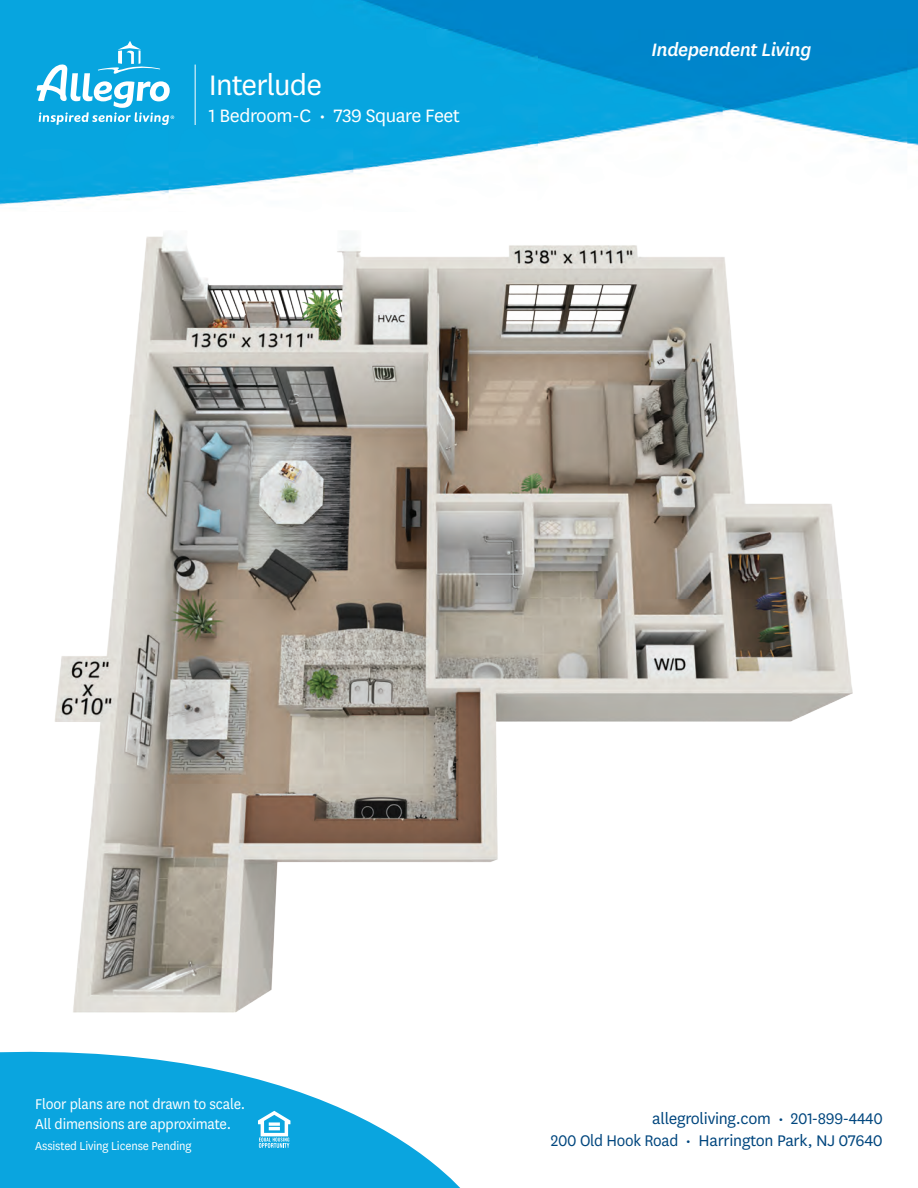
<style>
.page{position:relative;width:918px;height:1188px;background:#fff}
.page>*{position:absolute;margin:0;border:0;box-sizing:border-box;transform-origin:0 0}
.t1{font:33px "National";letter-spacing:-.025em;color:#fff}
.t2{font:21px "National";letter-spacing:-.02em;color:#fff}
.t3{font:italic 500 21px "National";letter-spacing:-.02em;color:#fff}
.t4{font:18px/22.5px "National";letter-spacing:-.015em;color:#00467e;text-align:right}
.t5{font:16.5px/19.5px "National";letter-spacing:-.01em;color:#fff;scale:.95 1}
.t6{font:13.5px "National";letter-spacing:-.01em;color:#fff;scale:.95 1}
</style>
<div class="page">
<img style="left:0;top:0;width:918px;height:206px">
<svg style="left:0;top:1051px;width:460px;height:137px;fill:#0aa5df"></svg>
<svg style="left:258px;top:1111px;width:32px;height:37px"></svg>
<hr style="left:195px;top:65px;width:1px;height:60px;background:#fff">
<svg style="left:37px;top:41px;width:137px;height:84px"></svg>
<img style="left:55px;top:235px;width:797px;height:777px">
<h1 class="t1" style="left:209px;top:64px;width:115px">Interlude</h1>
<p class="t2" style="left:209px;top:102px;width:252px">1 Bedroom-C • 739 Square Feet</p>
<p class="t3" style="left:652px;top:35px;width:161px">Independent Living</p>
<p class="t5" style="left:35px;top:1094px;width:223px">Floor plans are not drawn to scale.<br>All dimensions are approximate.</p>
<p class="t6" style="left:35px;top:1137px;width:166px">Assisted Living License Pending</p>
<p class="t4" style="left:551px;top:1106px;width:334px">allegroliving.com • 201-899-4440<br>200 Old Hook Road • Harrington Park, NJ 07640</p>
</div>
